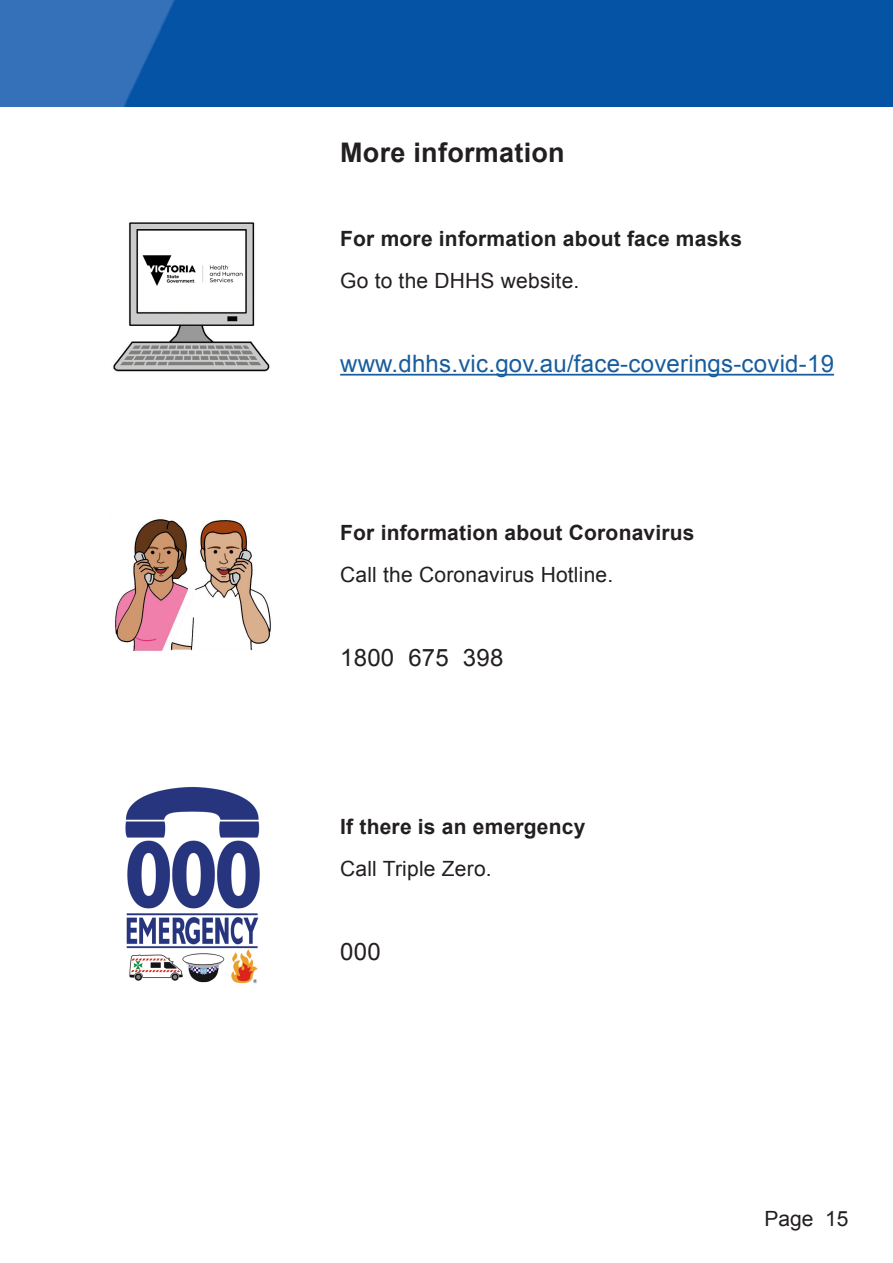
<style>
.page{position:relative;width:893px;height:1263px;background:#fff}
.page>*{position:absolute;margin:0;border:0;box-sizing:border-box;transform-origin:0 0}
.Heading_-_size_18_BO{font:700 27px "Arial";letter-spacing:.01em;color:#231f20}
.Body{font:24px "Arial";letter-spacing:.01em;color:#175d9e}
.Body-2{font:24px "Arial";letter-spacing:.01em;color:#231f20}
.Body-3{font:700 21px "Arial";letter-spacing:.01em;color:#231f20}
.Body-4{font:21px "Arial";letter-spacing:.01em;color:#231f20}
</style>
<div class="page">
<img style="left:0;top:0;width:893px;height:106px">
<hr style="left:340px;top:374px;width:494px;height:2px;background:#175d9e">
<img style="left:113px;top:222px;width:157px;height:150px">
<img style="left:142px;top:246px;width:101px;height:50px">
<img style="left:115px;top:519px;width:156px;height:133px">
<img style="left:125px;top:787px;width:135px;height:197px">
<p class="Heading_-_size_18_BO" style="left:340px;top:135px;width:226px">More information</p>
<p class="Body-3" style="left:340px;top:225px;width:403px">For more information about face masks</p>
<p class="Body-4" style="left:340px;top:267px;width:241px">Go to the DHHS website.</p>
<p class="Body" style="left:340px;top:348px;width:495px">www.dhhs.vic.gov.au/face-coverings-covid-19</p>
<p class="Body-3" style="left:340px;top:519px;width:356px">For information about Coronavirus</p>
<p class="Body-4" style="left:340px;top:561px;width:275px">Call the Coronavirus Hotline.</p>
<p class="Body-2" style="left:340px;top:642px;width:165px">1800 675 398</p>
<p class="Body-3" style="left:340px;top:813px;width:247px">If there is an emergency</p>
<p class="Body-4" style="left:340px;top:855px;width:153px">Call Triple Zero.</p>
<p class="Body-2" style="left:340px;top:936px;width:42px">000</p>
<p class="Body-4" style="left:764px;top:1205px;width:86px">Page 15</p>
</div>
